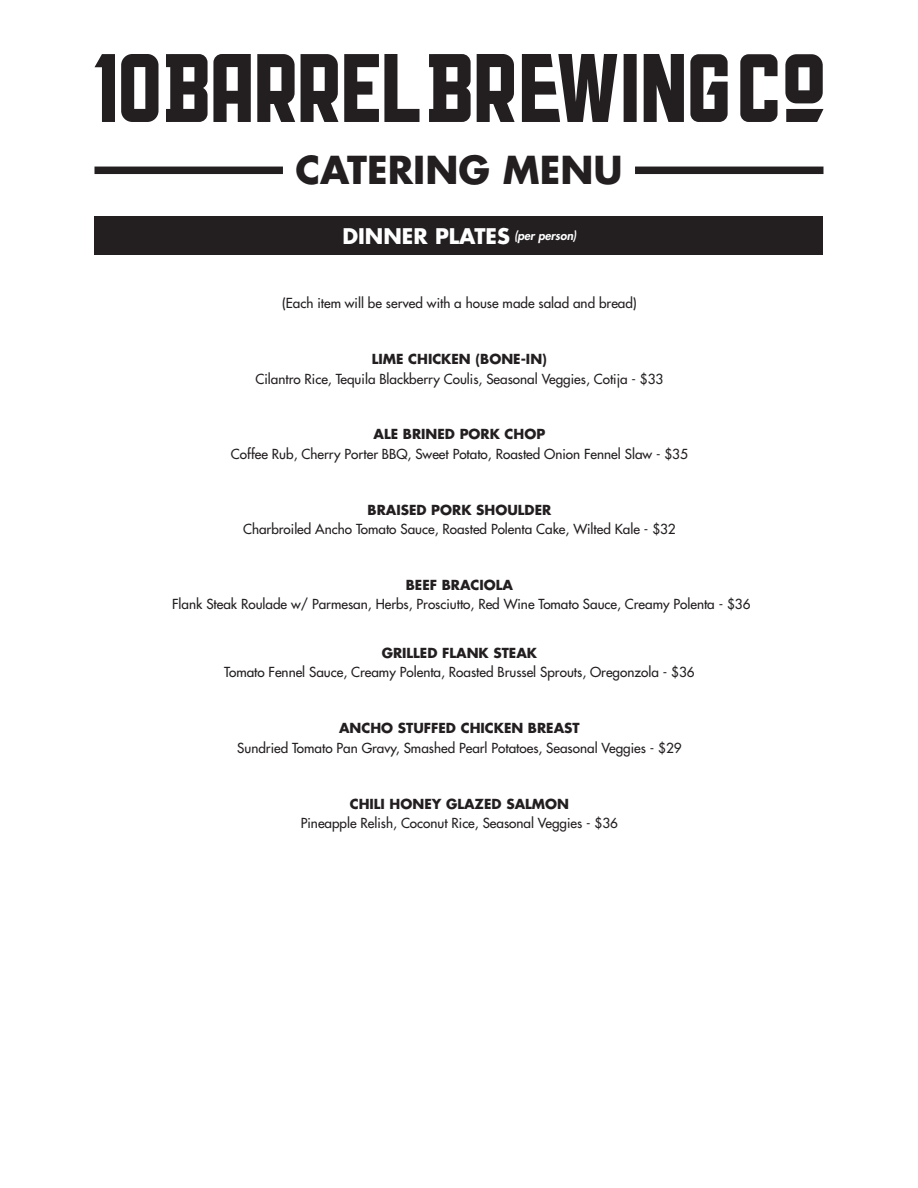
<style>
.page{position:relative;width:918px;height:1188px;background:#fff}
.page>*{position:absolute;margin:0;border:0;box-sizing:border-box;transform-origin:0 0}
.t1{font:700 37.5px "Futura Std";color:#231f20}
.t2{font:700 21px "Futura Std";color:#fff}
.t3{font:500 13.5px "Futura Std";color:#231f20}
.t4{font:700 13.5px "Futura Std";color:#231f20}
</style>
<div class="page">
<div style="left:94px;top:216px;width:730px;height:39px;background:#231f20"></div>
<svg style="left:95px;top:54px;width:729px;height:68px;fill:#231f20"></svg>
<div style="left:94px;top:167px;width:189px;height:7px;background:#231f20"></div>
<div style="left:635px;top:167px;width:189px;height:7px;background:#231f20"></div>
<h1 class="t1" style="left:295px;top:145px;width:329px">CATERING MENU</h1>
<h2 class="t2" style="left:342px;top:222px;width:236px">DINNER PLATES <sup>(per</sup> <sup>person)</sup></h2>
<p class="t3" style="left:282px;top:295px;width:356px">(Each item will be served with a house made salad and bread)</p>
<p class="t4" style="left:372px;top:350px;width:177px">LIME CHICKEN (BONE-IN)</p>
<p class="t3" style="left:256px;top:370px;width:409px">Cilantro Rice, Tequila Blackberry Coulis, Seasonal Veggies, Cotija - $33</p>
<p class="t4" style="left:374px;top:425px;width:173px">ALE BRINED PORK CHOP</p>
<p class="t3" style="left:231px;top:446px;width:458px">Coffee Rub, Cherry Porter BBQ, Sweet Potato, Roasted Onion Fennel Slaw - $35</p>
<p class="t4" style="left:368px;top:501px;width:185px">BRAISED PORK SHOULDER</p>
<p class="t3" style="left:243px;top:521px;width:434px">Charbroiled Ancho Tomato Sauce, Roasted Polenta Cake, Wilted Kale - $32</p>
<p class="t4" style="left:406px;top:576px;width:109px">BEEF BRACIOLA</p>
<p class="t3" style="left:172px;top:596px;width:580px">Flank Steak Roulade w/ Parmesan, Herbs, Prosciutto, Red Wine Tomato Sauce, Creamy Polenta - $36</p>
<p class="t4" style="left:382px;top:644px;width:157px">GRILLED FLANK STEAK</p>
<p class="t3" style="left:224px;top:664px;width:472px">Tomato Fennel Sauce, Creamy Polenta, Roasted Brussel Sprouts, Oregonzola - $36</p>
<p class="t4" style="left:339px;top:719px;width:242px">ANCHO STUFFED CHICKEN BREAST</p>
<p class="t3" style="left:237px;top:739px;width:446px">Sundried Tomato Pan Gravy, Smashed Pearl Potatoes, Seasonal Veggies - $29</p>
<p class="t4" style="left:350px;top:795px;width:221px">CHILI HONEY GLAZED SALMON</p>
<p class="t3" style="left:301px;top:815px;width:319px">Pineapple Relish, Coconut Rice, Seasonal Veggies - $36</p>
</div>
